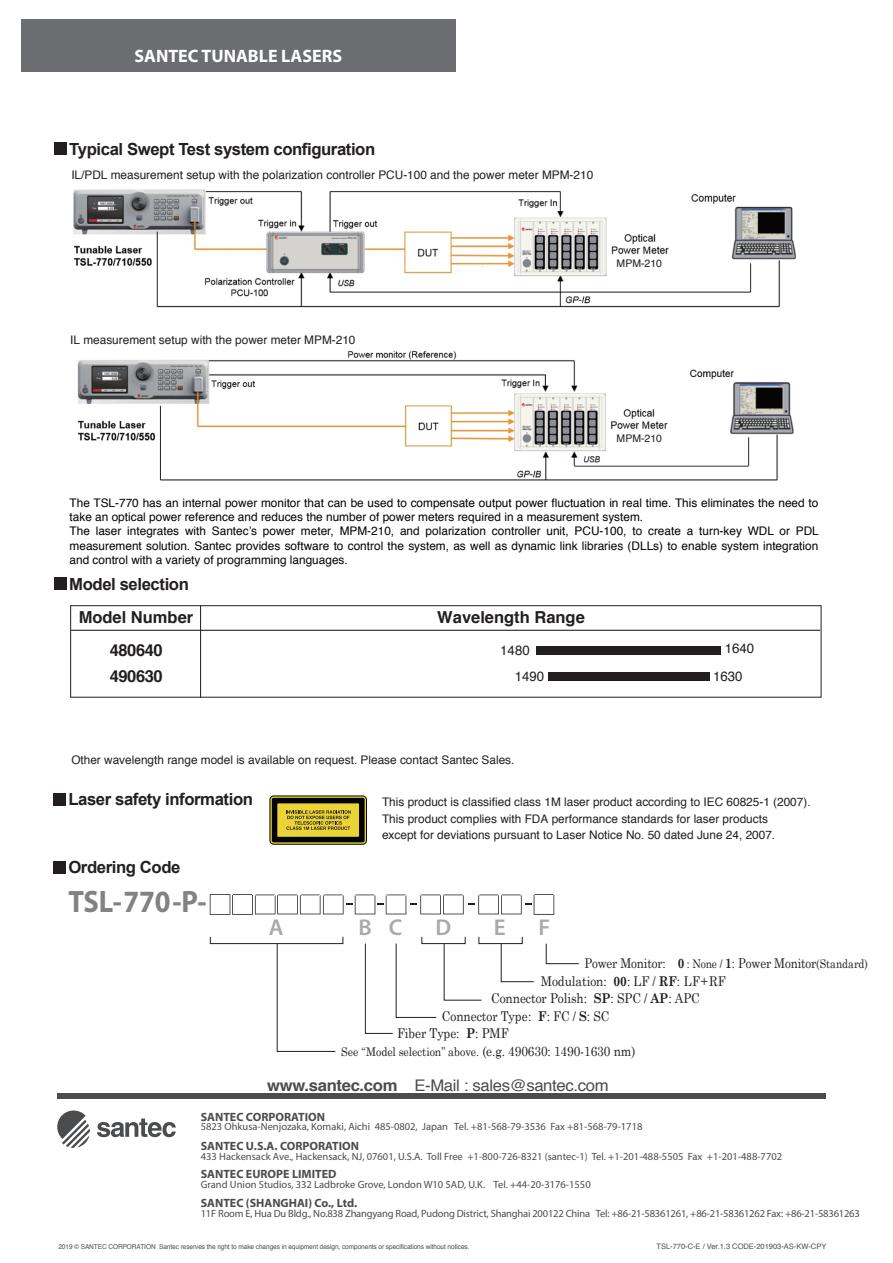
<style>
.page{position:relative;width:893px;height:1263px;background:#fff}
.page>*{position:absolute;margin:0;border:0;box-sizing:border-box;transform-origin:0 0}
.t1{font:700 31.05px "Myriad Pro";letter-spacing:-.005em;color:#808285;scale:.92 1}
.t2{font:600 22.95px "Myriad Pro";color:#a8a9ad}
.t3{font:700 18px "Myriad Pro";color:#fff}
.t4{font:700 16.8px "Arial";letter-spacing:-.025em;color:#231f20}
.t5{font:700 16.5px/32.4px "Helvetica";color:#231f20;text-align:center}
.t6{font:16.05px "Helvetica";letter-spacing:-.02em;color:#4b4c4d;scale:1.04 1}
.t7{font:13.5px "Century Schoolbook";letter-spacing:-.005em;color:#231f20;scale:.88 1}
.t8{font:13.5px "Century Schoolbook";letter-spacing:-.005em;color:#231f20;scale:.86 1}
.t9{font:13.5px "Helvetica";color:#231f20}
.t10{font:700 12px "Myriad Pro";color:#4b4c4d}
.t11{font:12px "Century Schoolbook";color:#231f20;scale:.88 1}
.t12{font:11.85px/14.2px "Helvetica";color:#030303}
.t13{font:11.85px/16.5px "Helvetica";color:#231f20}
.t14{font:10.5px "Myriad Pro";color:#4b4c4d}
.t15{font:10.5px "Helvetica";color:#231f20}
.t16{font:7.5px "Helvetica";color:#4b4c4d}
.t17{font:6.75px "Helvetica";letter-spacing:-.01em;color:#4b4c4d;scale:.96 1}
.s1{font-weight:700}
.s2{font-size:12px}
.s3{font-size:13.5px}
</style>
<div class="page">
<div style="left:53px;top:861px;width:12px;height:12px;background:#231f20"></div>
<div style="left:53px;top:793px;width:12px;height:12px;background:#231f20"></div>
<svg style="left:210px;top:894px;width:344px;height:21px"></svg>
<svg style="left:443px;top:944px;width:39px;height:57px"></svg>
<svg style="left:365px;top:943px;width:72px;height:91px"></svg>
<svg style="left:276px;top:944px;width:60px;height:108px"></svg>
<div style="left:421px;top:936px;width:45px;height:8px;border:1px solid #231f20"></div>
<svg style="left:500px;top:944px;width:34px;height:38px"></svg>
<svg style="left:545px;top:943px;width:34px;height:21px"></svg>
<div style="left:478px;top:936px;width:45px;height:8px;border:1px solid #231f20"></div>
<div style="left:210px;top:936px;width:133px;height:8px;border:1px solid #231f20"></div>
<div style="left:58px;top:1093px;width:768px;height:5px;background:#4b4c4d"></div>
<svg style="left:97px;top:1118px;width:79px;height:19px"></svg>
<svg style="left:57px;top:1110px;width:33px;height:38px"></svg>
<div style="left:270px;top:796px;width:96px;height:48px;border:1px solid #030303;border-radius:4px"></div>
<div style="left:272px;top:798px;width:93px;height:44px;background:#030303;border-radius:2px"></div>
<div style="left:277px;top:803px;width:82px;height:34px;background:#ebd436"></div>
<svg style="left:286px;top:810px;width:65px;height:20px"></svg>
<img style="left:54px;top:142px;width:768px;height:556px">
<div style="left:478px;top:267px;width:22px;height:22px;background:#fff"></div>
<div style="left:478px;top:441px;width:22px;height:22px;background:#fff"></div>
<div style="left:548px;top:672px;width:162px;height:9px;background:#231f20"></div>
<div style="left:616px;top:431px;width:48px;height:21px;background:#fff"></div>
<div style="left:616px;top:257px;width:48px;height:21px;background:#fff"></div>
<div style="left:21px;top:19px;width:434px;height:52px;background:#6c6d70"></div>
<h3 class="t3" style="left:134px;top:44px;width:209px">SANTEC TUNABLE LASERS</h3>
<h3 class="t4" style="left:69px;top:138px;width:308px">Typical Swept Test system configuration</h3>
<p class="t13" style="left:71px;top:167px;width:523px">IL/PDL measurement setup with the polarization controller PCU-100 and the power meter MPM-210</p>
<p class="t13" style="left:70px;top:332px;width:287px">IL measurement setup with the power meter MPM-210</p>
<p class="t15" style="left:617px;top:255px;width:47px">MPM-210</p>
<p class="t15" style="left:617px;top:430px;width:47px">MPM-210</p>
<p class="t12" style="left:70px;top:496px;width:751px">The TSL-770 has an internal power monitor that can be used to compensate output power fluctuation in real time. This eliminates the need to take an optical power reference and reduces the number of power meters required in a measurement system.<br>The laser integrates with Santec’s power meter, MPM-210, and polarization controller unit, PCU-100, to create a turn-key WDL or PDL measurement solution. Santec provides software to control the system, as well as dynamic link libraries (DLLs) to enable system integration and control with a variety of programming languages.</p>
<h3 class="t4" style="left:69px;top:573px;width:121px">Model selection</h3>
<h3 class="t5" style="left:79px;top:601px;width:116px">Model Number<br>480640</h3>
<h3 class="t5" style="left:110px;top:660px;width:54px">490630</h3>
<h3 class="t5" style="left:437px;top:601px;width:149px">Wavelength Range</h3>
<p class="t9" style="left:500px;top:640px;width:31px">1480</p>
<p class="t9" style="left:725px;top:638px;width:31px">1640</p>
<p class="t9" style="left:515px;top:666px;width:31px">1490</p>
<p class="t9" style="left:713px;top:666px;width:31px">1630</p>
<p class="t13" style="left:71px;top:752px;width:445px">Other wavelength range model is available on request. Please contact Santec Sales.</p>
<h3 class="t4" style="left:68px;top:788px;width:186px">Laser safety information</h3>
<h3 class="t4" style="left:68px;top:856px;width:114px">Ordering Code</h3>
<h1 class="t1" style="left:68px;top:881px;width:152px">TSL-770-P-</h1>
<p class="t13" style="left:382px;top:794px;width:430px">This product is classified class 1M laser product according to IEC 60825-1 (2007).<br>This product complies with FDA performance standards for laser products<br>except for deviations pursuant to Laser Notice No. 50 dated June 24, 2007.</p>
<h2 class="t2" style="left:269px;top:912px;width:16px">A</h2>
<h2 class="t2" style="left:358px;top:912px;width:46px">B C</h2>
<h2 class="t2" style="left:436px;top:912px;width:17px">D</h2>
<h2 class="t2" style="left:494px;top:912px;width:13px">E</h2>
<h2 class="t2" style="left:538px;top:912px;width:13px">F</h2>
<p class="t8" style="left:584px;top:954px;width:331px">Power Monitor: <span class="s1">0</span> <span class="s2">: None /</span> <span class="s1">1</span>: Power Monitor<span class="s2">(Standard)</span></p>
<p class="t7" style="left:541px;top:972px;width:211px">Modulation: <span class="s1">00</span>: LF / <span class="s1">RF</span>: LF+RF</p>
<p class="t7" style="left:491px;top:990px;width:239px">Connector Polish: <span class="s1">SP</span>: SPC / <span class="s1">AP</span>: APC</p>
<p class="t7" style="left:442px;top:1007px;width:192px">Connector Type: <span class="s1">F</span>: FC / <span class="s1">S</span>: SC</p>
<p class="t7" style="left:397px;top:1025px;width:128px">Fiber Type: <span class="s1">P</span>: PMF</p>
<p class="t11" style="left:341px;top:1044px;width:336px">See “Model selection” above. <span class="s3">(e.g. 490630: 1490-1630 nm)</span></p>
<h3 class="t6" style="left:267px;top:1073px;width:330px"><span class="s1">www.santec.com</span> E-Mail : sales@santec.com</h3>
<p class="t10" style="left:201px;top:1109px;width:126px">SANTEC CORPORATION</p>
<p class="t14" style="left:201px;top:1150px;width:583px">433 Hackensack Ave., Hackensack, NJ, 07601, U.S.A. Toll Free +1-800-726-8321 (santec-1) Tel. +1-201-488-5505 Fax +1-201-488-7702</p>
<p class="t14" style="left:201px;top:1120px;width:443px">5823 Ohkusa-Nenjozaka, Komaki, Aichi 485-0802, Japan Tel. +81-568-79-3536 Fax +81-568-79-1718</p>
<p class="t10" style="left:201px;top:1138px;width:160px">SANTEC U.S.A. CORPORATION</p>
<p class="t14" style="left:201px;top:1178px;width:391px">Grand Union Studios, 332 Ladbroke Grove, London W10 5AD, U.K. Tel. +44-20-3176-1550</p>
<p class="t10" style="left:201px;top:1166px;width:137px">SANTEC EUROPE LIMITED</p>
<p class="t14" style="left:201px;top:1206px;width:661px">11F Room E, Hua Du Bldg., No.838 Zhangyang Road, Pudong District, Shanghai 200122 China Tel: +86-21-58361261, +86-21-58361262 Fax: +86-21-58361263</p>
<p class="t10" style="left:201px;top:1195px;width:158px">SANTEC (SHANGHAI) Co., Ltd.</p>
<p class="t17" style="left:58px;top:1241px;width:430px">2019 © SANTEC CORPORATION Santec reserves the right to make changes in equipment design, components or specifications without notices.</p>
<p class="t16" style="left:656px;top:1241px;width:171px">TSL-770-C-E / Ver.1.3 CODE-201903-AS-KW-CPY</p>
</div>
